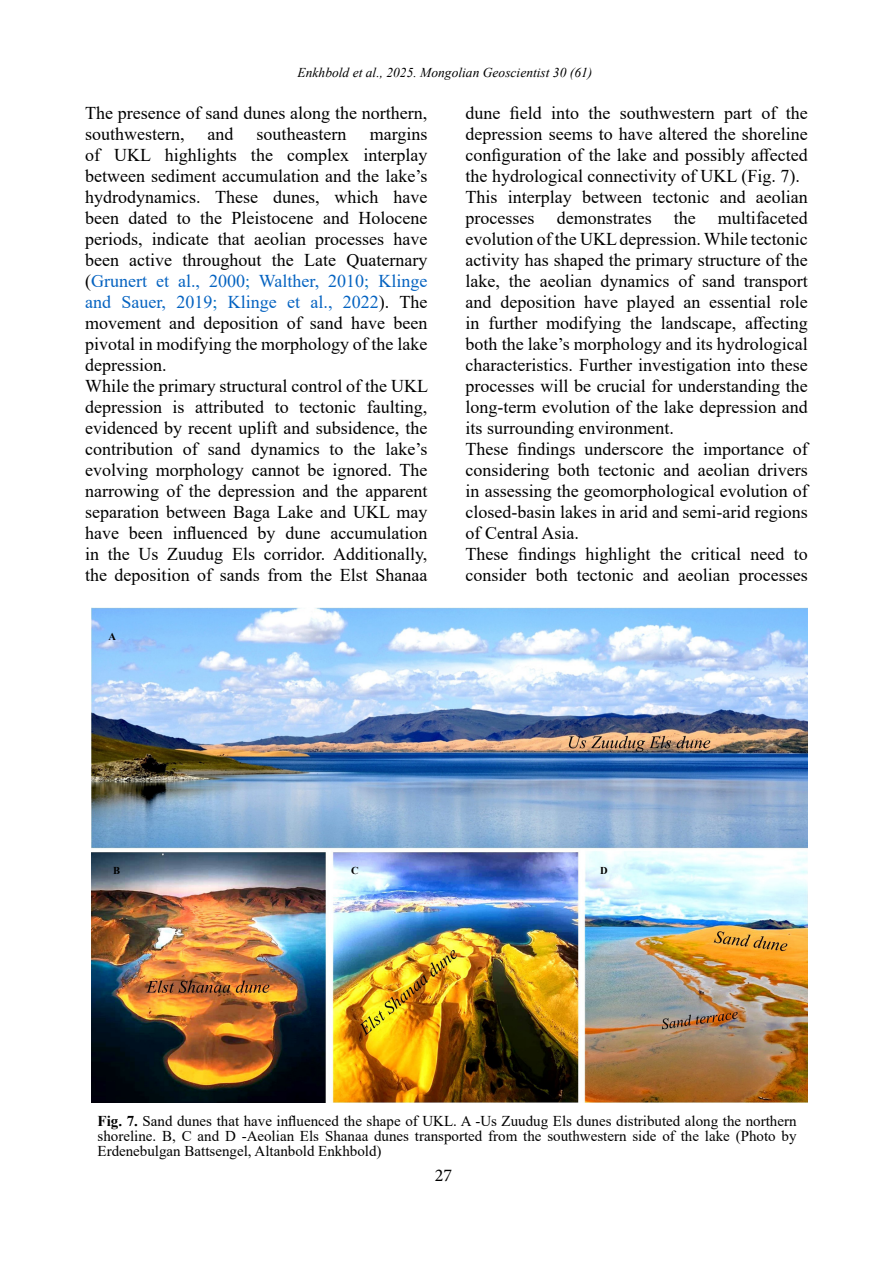
<style>
.page{position:relative;width:893px;height:1263px;background:#fff}
.page>*{position:absolute;margin:0;border:0;box-sizing:border-box;transform-origin:0 0}
.Normal__Web{font:18px/21px "Times New Roman";color:#000;text-align:justify}
.t1{font:18px "Minion Pro";color:#000}
.t2{font:15px/15px "Times New Roman";color:#000;text-align:justify}
.t3{font:italic 13.5px "Times New Roman";color:#000}
.t4{font:700 10.5px "Times New Roman";color:#000}
.s1{color:#0563c1}
.s2{color:#0070c0}
.s3{font-weight:700}
</style>
<div class="page">
<img style="left:91px;top:608px;width:717px;height:494px">
<p class="t3" style="left:298px;top:63px;width:296px">Enkhbold et al., 2025. Mongolian Geoscientist 30 (61)</p>
<p class="Normal__Web" style="left:85px;top:102px;width:344px">The presence of sand dunes along the northern, southwestern,</p>
<p class="Normal__Web" style="left:85px;top:123px;width:344px;text-indent:285px">margins of UKL highlights the complex interplay between sediment accumulation and the lake’s hydrodynamics. These dunes, which have been dated to the Pleistocene and Holocene periods, indicate that aeolian processes have been active throughout the Late Quaternary (<span class="s1">Grunert et al., 2000</span><span class="s2">;</span> <span class="s1">Walther, 2010</span><span class="s2">;</span> <span class="s1">Klinge and Sauer, 2019</span><span class="s2">;</span> <span class="s1">Klinge et al., 2022</span>). The movement and deposition of sand have been pivotal in modifying the morphology of the lake depression.</p>
<p class="Normal__Web" style="left:85px;top:375px;width:344px">While the primary structural control of the UKL depression is attributed to tectonic faulting, evidenced by recent uplift and subsidence, the contribution of sand dynamics to the lake’s evolving morphology cannot be ignored. The narrowing of the depression and the apparent separation between Baga Lake and UKL may have been influenced by dune accumulation in the Us Zuudug Els corridor. Additionally, the deposition of sands from the Elst Shanaa</p>
<p class="Normal__Web" style="left:208px;top:123px;width:27px">and</p>
<p class="Normal__Web" style="left:257px;top:123px;width:91px">southeastern</p>
<p class="t4" style="left:108px;top:629px;width:9px">A</p>
<p class="Normal__Web" style="left:466px;top:102px;width:344px">dune field into the southwestern part of the depression seems to have altered the shoreline configuration of the lake and possibly affected the hydrological connectivity of UKL (Fig. 7).</p>
<p class="Normal__Web" style="left:466px;top:186px;width:344px">This interplay between tectonic and aeolian processes demonstrates the multifaceted evolution of the UKL depression. While tectonic activity has shaped the primary structure of the lake, the aeolian dynamics of sand transport and deposition have played an essential role in further modifying the landscape, affecting both the lake’s morphology and its hydrological characteristics. Further investigation into these processes will be crucial for understanding the long-term evolution of the lake depression and its surrounding environment.</p>
<p class="Normal__Web" style="left:466px;top:438px;width:344px">These findings underscore the importance of considering both tectonic and aeolian drivers in assessing the geomorphological evolution of closed-basin lakes in arid and semi-arid regions of Central Asia.</p>
<p class="Normal__Web" style="left:466px;top:543px;width:344px">These findings highlight the critical need to consider both tectonic and aeolian processes</p>
<p class="t4" style="left:113px;top:863px;width:9px">B</p>
<p class="t4" style="left:351px;top:863px;width:9px">C</p>
<p class="t4" style="left:600px;top:863px;width:9px">D</p>
<p class="t2" style="left:98px;top:1112px;width:701px"><span class="s3">Fig. 7.</span> Sand dunes that have influenced the shape of UKL. A -Us Zuudug Els dunes distributed along the northern shoreline. B, C and D -Aeolian Els Shanaa dunes transported from the southwestern side of the lake (Photo by Erdenebulgan Battsengel, Altanbold Enkhbold)</p>
<p class="t1" style="left:435px;top:1163px;width:19px">27</p>
</div>
